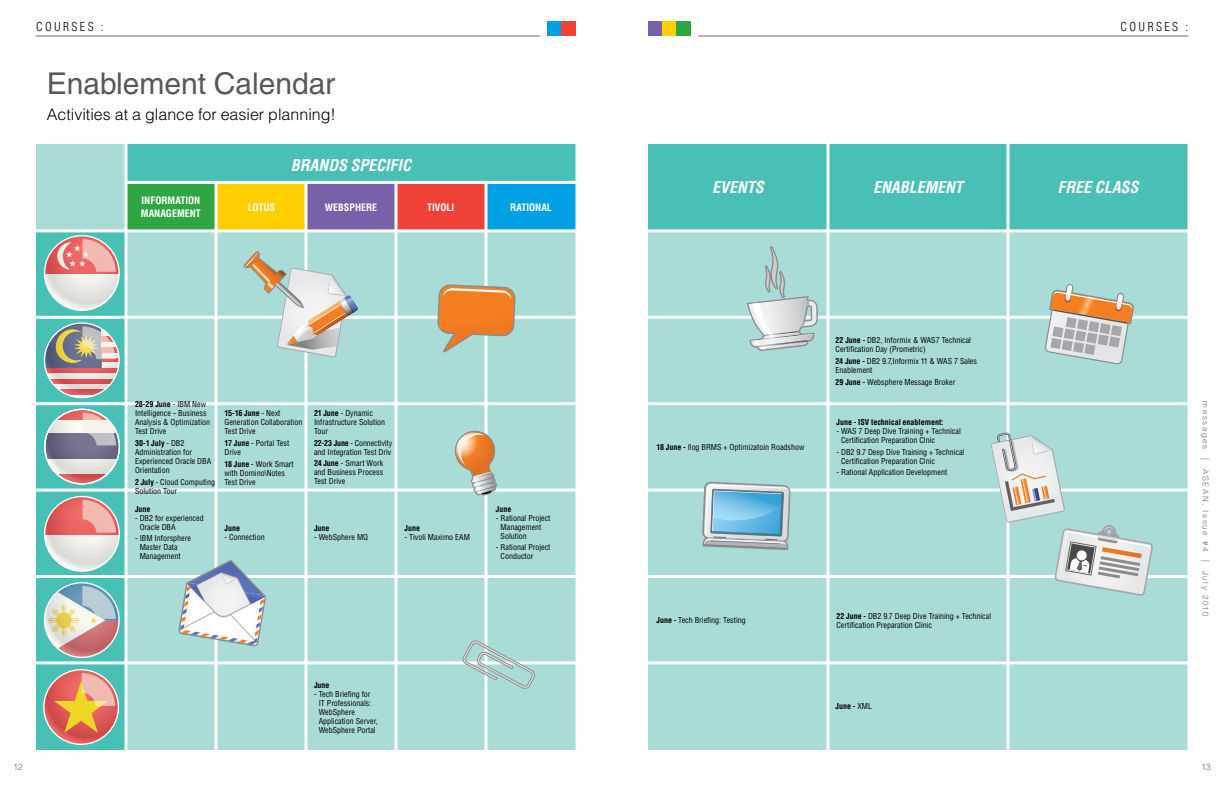
<style>
.page{position:relative;width:1224px;height:792px;background:#fff}
.page>*{position:absolute;margin:0;border:0;box-sizing:border-box;transform-origin:0 0}
.t1{font:30px "IBM Helvetica 2004";color:#58595b}
.t2{font:italic 700 16px "IBM Helvetica Cond 2004";color:#fff}
.t3{font:300 16px "IBM Helvetica 2004";color:#000}
.t4{font:300 12px "IBM Helvetica Cond 2004";letter-spacing:.2em;color:#000}
.t5{font:700 10px/13px "IBM Helvetica Cond 2004";color:#fff}
.t6{font:300 9px "IBM Helvetica 2004";color:#6d6e71}
.t7{font:8px/9px "IBM Helvetica Cond 2004";color:#000}
.t8{font:700 8px "IBM Helvetica Cond 2004";color:#000}
.t9{font:300 8px "IBM Helvetica 2004";letter-spacing:.2em;color:#6d6e71}
.s1{font-weight:700}
.s2{font-weight:400}
.s3{font-size:12px}
</style>
<div class="page">
<div style="left:547px;top:22px;width:15px;height:14px;background:#00a1e4"></div>
<div style="left:562px;top:22px;width:14px;height:14px;background:#ef4135"></div>
<hr style="left:36px;top:36px;width:504px;height:1px;background:#6d6e71">
<div style="left:648px;top:22px;width:14px;height:14px;background:#7961aa"></div>
<div style="left:662px;top:22px;width:15px;height:14px;background:#ffcf01"></div>
<div style="left:677px;top:22px;width:14px;height:14px;background:#2ea644"></div>
<hr style="left:698px;top:36px;width:490px;height:1px;background:#6d6e71">
<div style="left:36px;top:144px;width:540px;height:606px;background:#aadcd7"></div>
<div style="left:125px;top:144px;width:451px;height:39px;background:#49c0b6"></div>
<div style="left:36px;top:231px;width:90px;height:519px;background:#49c0b6"></div>
<div style="left:648px;top:144px;width:540px;height:606px;background:#aadcd7"></div>
<div style="left:648px;top:144px;width:540px;height:87px;background:#49c0b6"></div>
<div style="left:486px;top:182px;width:90px;height:49px;background:#00a1e4"></div>
<div style="left:396px;top:182px;width:90px;height:49px;background:#ef4135"></div>
<div style="left:306px;top:182px;width:90px;height:49px;background:#7961aa"></div>
<div style="left:216px;top:182px;width:90px;height:49px;background:#ffcf01"></div>
<div style="left:126px;top:182px;width:90px;height:49px;background:#2ea644"></div>
<hr style="left:36px;top:229px;width:540px;height:3px;background:#fff">
<hr style="left:126px;top:181px;width:450px;height:3px;background:#fff">
<hr style="left:648px;top:229px;width:540px;height:3px;background:#fff">
<hr style="left:36px;top:316px;width:540px;height:3px;background:#fff">
<hr style="left:648px;top:316px;width:540px;height:3px;background:#fff">
<hr style="left:36px;top:402px;width:540px;height:3px;background:#fff">
<hr style="left:648px;top:402px;width:540px;height:3px;background:#fff">
<hr style="left:36px;top:489px;width:540px;height:3px;background:#fff">
<hr style="left:648px;top:489px;width:540px;height:3px;background:#fff">
<hr style="left:36px;top:575px;width:540px;height:3px;background:#fff">
<hr style="left:648px;top:575px;width:540px;height:3px;background:#fff">
<hr style="left:36px;top:661px;width:540px;height:3px;background:#fff">
<hr style="left:648px;top:661px;width:540px;height:3px;background:#fff">
<svg style="left:124px;top:144px;width:4px;height:606px;fill:#fff"></svg>
<svg style="left:826px;top:144px;width:4px;height:606px;fill:#fff"></svg>
<svg style="left:1006px;top:144px;width:4px;height:606px;fill:#fff"></svg>
<svg style="left:214px;top:183px;width:4px;height:567px;fill:#fff"></svg>
<svg style="left:304px;top:183px;width:4px;height:567px;fill:#fff"></svg>
<svg style="left:394px;top:183px;width:4px;height:567px;fill:#fff"></svg>
<svg style="left:484px;top:183px;width:4px;height:567px"></svg>
<svg style="left:43px;top:322px;width:77px;height:77px"></svg>
<svg style="left:43px;top:582px;width:77px;height:76px"></svg>
<svg style="left:44px;top:408px;width:77px;height:77px"></svg>
<svg style="left:43px;top:235px;width:77px;height:76px"></svg>
<svg style="left:44px;top:495px;width:76px;height:77px"></svg>
<svg style="left:43px;top:669px;width:76px;height:76px"></svg>
<svg style="left:702px;top:482px;width:89px;height:68px"></svg>
<svg style="left:437px;top:284px;width:79px;height:69px"></svg>
<svg style="left:454px;top:430px;width:43px;height:66px"></svg>
<svg style="left:424px;top:402px;width:66px;height:10px"></svg>
<svg style="left:484px;top:515px;width:4px;height:4px"></svg>
<svg style="left:178px;top:560px;width:88px;height:86px"></svg>
<svg style="left:462px;top:640px;width:74px;height:50px"></svg>
<svg style="left:991px;top:432px;width:162px;height:164px"></svg>
<svg style="left:747px;top:246px;width:71px;height:105px"></svg>
<svg style="left:1044px;top:283px;width:90px;height:82px"></svg>
<svg style="left:243px;top:251px;width:115px;height:107px"></svg>
<h3 class="t4" style="left:36px;top:20px;width:69px">COURSES :</h3>
<h3 class="t4" style="left:1121px;top:20px;width:69px">COURSES :</h3>
<h1 class="t1" style="left:47px;top:66px;width:290px">Enablement Calendar</h1>
<h2 class="t3" style="left:47px;top:105px;width:291px">Activities at a glance for easier planning!</h2>
<h2 class="t2" style="left:291px;top:155px;width:122px">BRANDS SPECIFIC</h2>
<p class="t5" style="left:141px;top:195px;width:62px">INFORMATION<br>MANAGEMENT</p>
<p class="t5" style="left:248px;top:201px;width:29px">LOTUS</p>
<p class="t5" style="left:325px;top:201px;width:54px">WEBSPHERE</p>
<p class="t5" style="left:427px;top:201px;width:29px">TIVOLI</p>
<p class="t5" style="left:510px;top:201px;width:43px">RATIONAL</p>
<p class="t7" style="left:135px;top:400px;width:77px"><span class="s1">28-29 June</span> - IBM New<br>Intelligence – Business<br>Analysis &amp; Optimization<br>Test Drive</p>
<p class="t7" style="left:135px;top:439px;width:78px"><span class="s1">30-1 July</span> - DB2<br>Administration for<br>Experienced Oracle DBA<br>Orientation</p>
<p class="t7" style="left:135px;top:478px;width:82px"><span class="s1">2 July</span> - Cloud Computing<br>Solution Tour</p>
<p class="t8" style="left:135px;top:504px;width:17px">June</p>
<p class="t7" style="left:140px;top:513px;width:66px;text-indent:-5px">- DB2 for experienced<br>Oracle DBA</p>
<p class="t7" style="left:140px;top:534px;width:53px;text-indent:-5px">- IBM Inforsphere<br>Master Data<br>Management</p>
<p class="t7" style="left:225px;top:409px;width:79px"><span class="s1">15-16 June</span> - Next<br>Generation Collaboration<br>Test Drive</p>
<p class="t7" style="left:225px;top:439px;width:66px"><span class="s1">17 June</span> - Portal Test<br>Drive</p>
<p class="t7" style="left:225px;top:460px;width:71px"><span class="s1">18 June</span> - Work Smart with Domino\Notes<br>Test Drive</p>
<p class="t8" style="left:225px;top:523px;width:17px">June</p>
<p class="t7" style="left:225px;top:533px;width:42px">- Connection</p>
<p class="t7" style="left:314px;top:408px;width:73px"><span class="s1">21 June</span> - Dynamic<br>Infrastructure Solution<br>Tour</p>
<p class="t7" style="left:314px;top:438px;width:80px"><span class="s1">22-23 June</span> - Connectivity and Integration Test Driv</p>
<p class="t7" style="left:314px;top:459px;width:71px;text-align:justify"><span class="s1">24 June</span> - Smart Work and Business Process Test Drive</p>
<p class="t8" style="left:314px;top:523px;width:17px">June</p>
<p class="t7" style="left:314px;top:533px;width:56px">- WebSphere MQ</p>
<p class="t8" style="left:405px;top:523px;width:17px">June</p>
<p class="t7" style="left:405px;top:533px;width:67px">- Tivoli Maximo EAM</p>
<p class="t8" style="left:496px;top:504px;width:17px">June</p>
<p class="t7" style="left:501px;top:513px;width:51px;text-indent:-5px">- Rational Project<br>Management<br>Solution</p>
<p class="t7" style="left:501px;top:543px;width:51px;text-indent:-5px">- Rational Project<br>Conductor</p>
<p class="t8" style="left:314px;top:680px;width:17px">June</p>
<p class="t7" style="left:319px;top:689px;width:61px;text-indent:-5px">- Tech Briefing for<br>IT Professionals:<br>WebSphere<br>Application Server,<br>WebSphere Portal</p>
<h2 class="t2" style="left:712px;top:178px;width:53px">EVENTS</h2>
<h2 class="t2" style="left:873px;top:178px;width:91px">ENABLEMENT</h2>
<h2 class="t2" style="left:1058px;top:178px;width:82px">FREE CLASS</h2>
<p class="t7" style="left:657px;top:443px;width:150px"><span class="s1">18 June -</span> Ilog BRMS + Optimizatoin Roadshow</p>
<p class="t7" style="left:836px;top:336px;width:137px"><span class="s1">22 June -</span> DB2, Informix &amp; WAS7 Technical<br>Certification Day (Prometric)</p>
<p class="t7" style="left:836px;top:357px;width:143px"><span class="s1">24 June -</span> DB2 9.7,Informix 11 &amp; WAS 7 Sales<br>Enablement</p>
<p class="t7" style="left:836px;top:378px;width:121px"><span class="s1">29 June -</span> Websphere Message Broker</p>
<p class="t8" style="left:837px;top:417px;width:109px">June - ISV technical enablement:</p>
<p class="t7" style="left:841px;top:426px;width:121px;text-indent:-5px">- WAS 7 Deep Dive Training + Technical<br>Certification Preparation Clnic</p>
<p class="t7" style="left:841px;top:447px;width:125px;text-indent:-5px">- DB2 9.7 Deep Dive Training + Technical<br>Certification Preparation Clnic</p>
<p class="t7" style="left:837px;top:468px;width:112px">- Rational Application Development</p>
<p class="t7" style="left:657px;top:616px;width:91px"><span class="s1">June -</span> Tech Briefing: Testing</p>
<p class="t7" style="left:837px;top:612px;width:156px"><span class="s1">22 June -</span> DB2 9.7 Deep Dive Training + Technical<br>Certification Preparation Clinic</p>
<p class="t8" style="left:836px;top:702px;width:38px">June - <span class="s2">XML</span></p>
<p class="t9" style="left:1211px;top:401px;width:217px;rotate:90deg">messages <span class="s3">|</span> ASEAN, Issue #4 <span class="s3">|</span> July 2010</p>
<p class="t6" style="left:13px;top:762px;width:11px">12</p>
<p class="t6" style="left:1201px;top:762px;width:11px">13</p>
</div>
